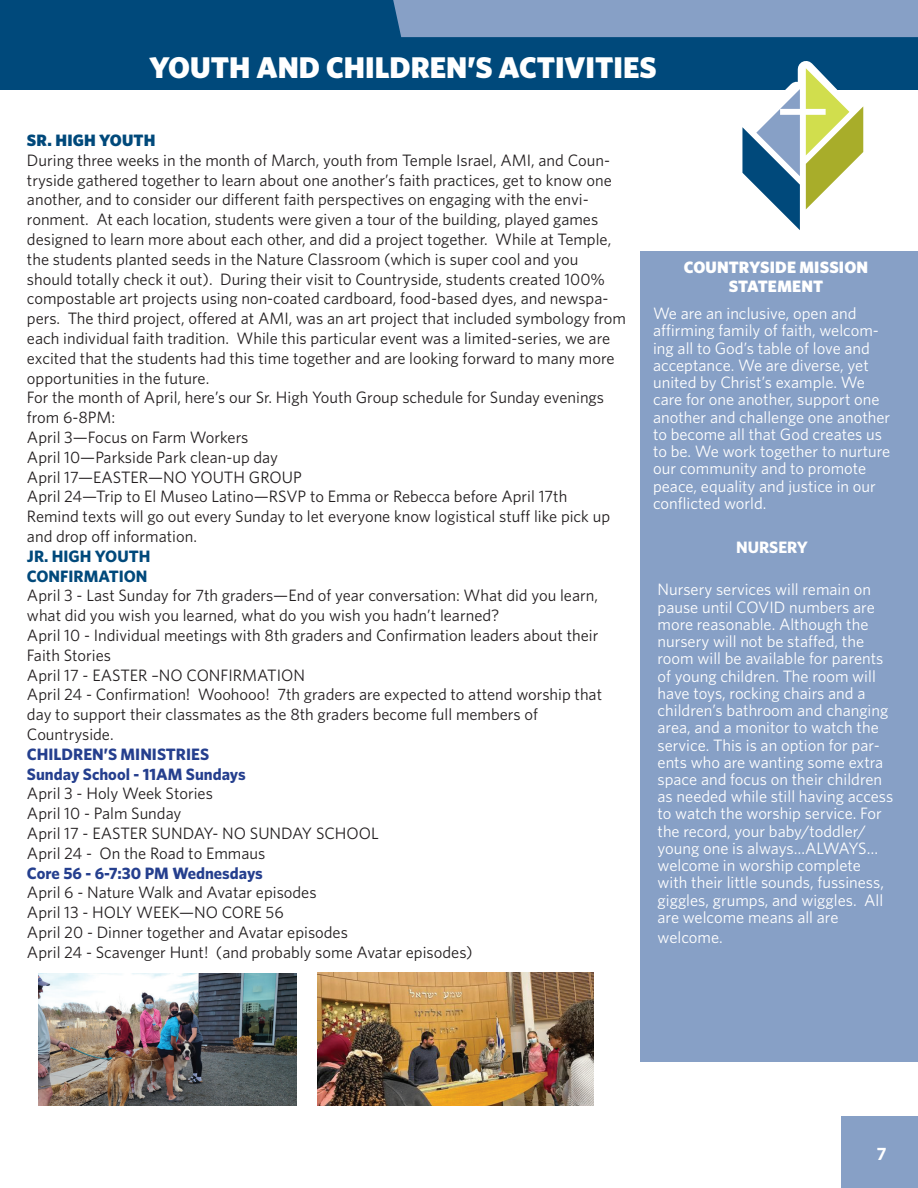
<style>
.page{position:relative;width:918px;height:1188px;background:#fff}
.page>*{position:absolute;margin:0;border:0;box-sizing:border-box;transform-origin:0 0}
.t1{font:900 30px "Whitney";color:#fff}
.t2{font:16.5px/19.8px "Whitney";color:#231f20}
.t3{font:16.5px/17.2px "Whitney";color:#fff}
.t4{font:700 16.5px/19.8px "Whitney";color:#253f8e}
.t5{font:900 16.5px/19.5px "Whitney";letter-spacing:.01em;color:#fff;text-align:center}
.t6{font:700 16.5px/19.8px "Whitney";color:#00497b}
.t7{font:900 16.5px "Whitney";letter-spacing:.01em;color:#00497b}
.t8{font:700 16.5px "Whitney";color:#fff}
.t9{font:900 16.5px "Lato";color:#fff}
</style>
<div class="page">
<div style="left:842px;top:1116px;width:76px;height:72px;background:#87a0c6"></div>
<hr style="left:0;top:0;width:3px;height:90px;background:#00497b">
<div style="left:4px;top:0;width:914px;height:90px;background:#00497b"></div>
<svg style="left:742px;top:61px;width:122px;height:169px"></svg>
<div style="left:393px;top:0;width:511px;height:37px;background:#87a0c6"></div>
<div style="left:904px;top:0;width:14px;height:37px;background:#87a0c6"></div>
<div style="left:641px;top:251px;width:277px;height:811px;background:#87a0c6"></div>
<img style="left:39px;top:973px;width:258px;height:133px">
<img style="left:318px;top:972px;width:275px;height:134px">
<h1 class="t1" style="left:149px;top:48px;width:509px">YOUTH AND CHILDREN’S ACTIVITIES</h1>
<p class="t7" style="left:27px;top:129px;width:130px">SR. HIGH YOUTH</p>
<p class="t2" style="left:27px;top:150px;width:601px">During three weeks in the month of March, youth from Temple Israel, AMI, and Coun&shy;tryside gathered together to learn about one another’s faith practices, get to know one another, and to consider our different faith perspectives on engaging with the envi&shy;ronment. At each location, students were given a tour of the building, played games designed to learn more about each other, and did a project together. While at Temple, the students planted seeds in the Nature Classroom (which is super cool and you should totally check it out). During their visit to Countryside, students created 100% compostable art projects using non-coated cardboard, food-based dyes, and newspa&shy;pers. The third project, offered at AMI, was an art project that included symbology from each individual faith tradition. While this particular event was a limited-series, we are excited that the students had this time together and are looking forward to many more opportunities in the future.<br>For the month of April, here’s our Sr. High Youth Group schedule for Sunday evenings from 6-8PM:<br>April 3—Focus on Farm Workers<br>April 10—Parkside Park clean-up day<br>April 17—EASTER—NO YOUTH GROUP<br>April 24—Trip to El Museo Latino—RSVP to Emma or Rebecca before April 17th<br>Remind texts will go out every Sunday to let everyone know logistical stuff like pick up and drop off information.</p>
<p class="t6" style="left:27px;top:546px;width:125px">JR. HIGH YOUTH<br>CONFIRMATION</p>
<p class="t2" style="left:27px;top:585px;width:577px">April 3 - Last Sunday for 7th graders—End of year conversation: What did you learn, what did you wish you learned, what do you wish you hadn’t learned?<br>April 10 - Individual meetings with 8th graders and Confirmation leaders about their Faith Stories<br>April 17 - EASTER –NO CONFIRMATION<br>April 24 - Confirmation! Woohooo! 7th graders are expected to attend worship that day to support their classmates as the 8th graders become full members of Countryside.</p>
<p class="t4" style="left:27px;top:744px;width:220px">CHILDREN’S MINISTRIES<br>Sunday School - 11AM Sundays</p>
<p class="t2" style="left:27px;top:783px;width:353px">April 3 - Holy Week Stories<br>April 10 - Palm Sunday<br>April 17 - EASTER SUNDAY- NO SUNDAY SCHOOL<br>April 24 - On the Road to Emmaus</p>
<p class="t4" style="left:27px;top:863px;width:237px">Core 56 - 6-7:30 PM Wednesdays</p>
<p class="t2" style="left:27px;top:882px;width:447px">April 6 - Nature Walk and Avatar episodes<br>April 13 - HOLY WEEK—NO CORE 56<br>April 20 - Dinner together and Avatar episodes<br>April 24 - Scavenger Hunt! (and probably some Avatar episodes)</p>
<p class="t5" style="left:684px;top:257px;width:186px">COUNTRYSIDE MISSION<br>STATEMENT</p>
<p class="t3" style="left:653px;top:304px;width:239px">We are an inclusive, open and affirming family of faith, welcom&shy;ing all to God’s table of love and acceptance. We are diverse, yet united by Christ’s example. We care for one another, support one another and challenge one another to become all that God creates us to be. We work together to nurture our community and to promote peace, equality and justice in our conflicted world.</p>
<p class="t8" style="left:736px;top:536px;width:73px">NURSERY</p>
<p class="t3" style="left:658px;top:581px;width:237px">Nursery services will remain on pause until COVID numbers are more reasonable. Although the nursery will not be staffed, the room will be available for parents of young children. The room will have toys, rocking chairs and a children’s bathroom and changing area, and a monitor to watch the service. This is an option for par&shy;ents who are wanting some extra space and focus on their children as needed while still having access to watch the worship service. For the record, your baby/toddler/ young one is always…ALWAYS… welcome in worship complete with their little sounds, fussiness, giggles, grumps, and wiggles. All are welcome means all are</p>
<p class="t3" style="left:658px;top:928px;width:67px">welcome.</p>
<p class="t9" style="left:877px;top:1141px;width:11px">7</p>
</div>
